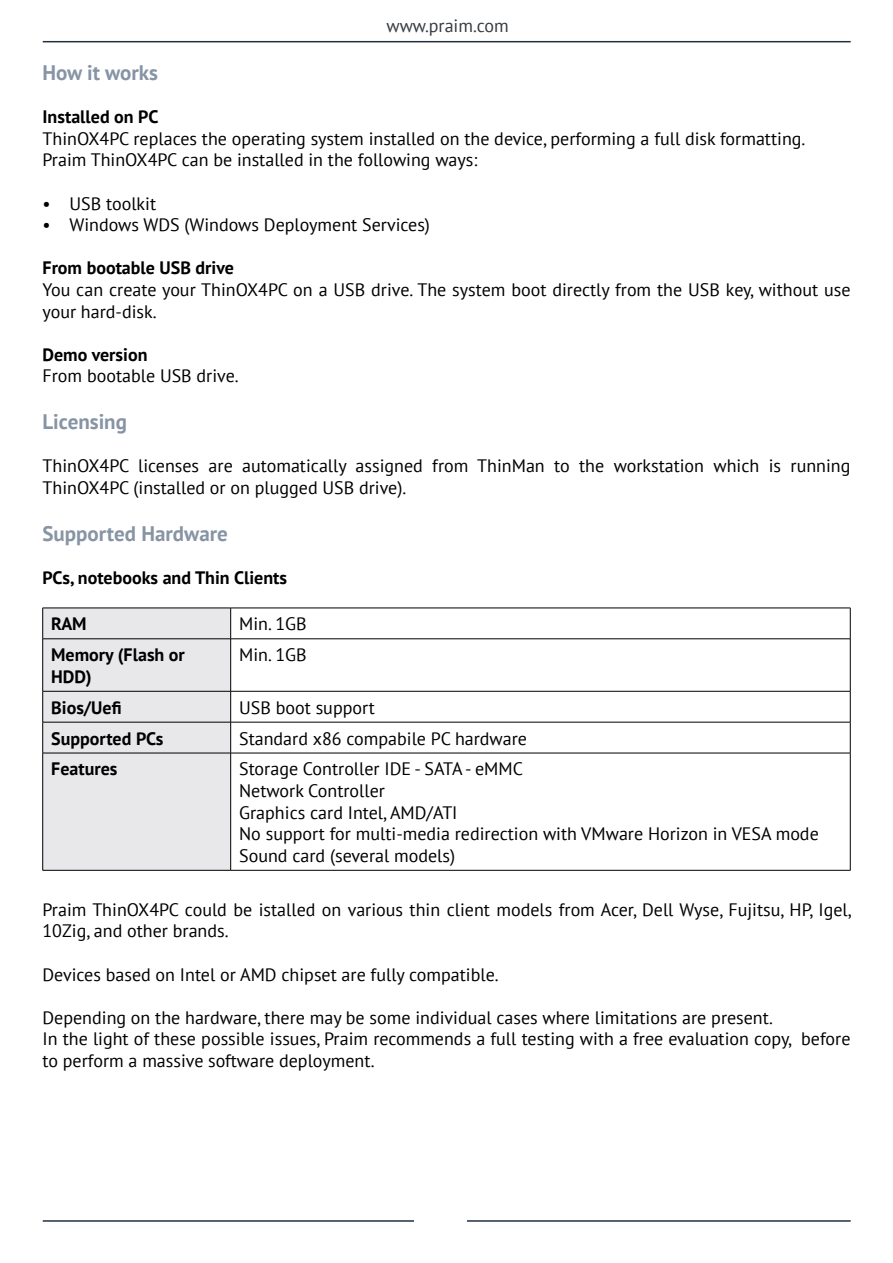
<style>
.page{position:relative;width:893px;height:1263px;background:#fff}
.page>*{position:absolute;margin:0;border:0;box-sizing:border-box;transform-origin:0 0}
.t1{font:700 21px "PT Sans";color:#8794a4}
.t2{font:18px/21.6px "PT Sans";color:#000}
.t3{font:700 18px/21.6px "PT Sans";color:#000}
.t4{font:18px "PT Sans";color:#373b3f}
</style>
<div class="page">
<hr style="left:43px;top:1220px;width:808px;height:2px;background:#20303f">
<hr style="left:43px;top:41px;width:808px;height:1px;background:#20303f">
<div style="left:414px;top:1193px;width:53px;height:54px;background:#fff;border-radius:50%"></div>
<div style="left:43px;top:609px;width:187px;height:261px;background:#e8e8eb"></div>
<hr style="left:230px;top:608px;width:1px;height:31px;background:#000">
<hr style="left:43px;top:638px;width:188px;height:1px;background:#000">
<hr style="left:231px;top:638px;width:619px;height:1px;background:#000">
<hr style="left:230px;top:639px;width:1px;height:52px;background:#000">
<hr style="left:43px;top:691px;width:188px;height:1px;background:#000">
<hr style="left:231px;top:691px;width:619px;height:1px;background:#000">
<hr style="left:230px;top:691px;width:1px;height:31px;background:#000">
<hr style="left:43px;top:722px;width:188px;height:1px;background:#000">
<hr style="left:231px;top:722px;width:619px;height:1px;background:#000">
<hr style="left:230px;top:722px;width:1px;height:31px;background:#000">
<hr style="left:43px;top:753px;width:188px;height:1px;background:#000">
<hr style="left:231px;top:753px;width:619px;height:1px;background:#000">
<hr style="left:230px;top:753px;width:1px;height:117px;background:#000">
<hr style="left:43px;top:870px;width:188px;height:1px;background:#000">
<hr style="left:231px;top:870px;width:619px;height:1px;background:#000">
<hr style="left:43px;top:608px;width:188px;height:1px;background:#000">
<hr style="left:42px;top:608px;width:1px;height:31px;background:#000">
<hr style="left:231px;top:608px;width:619px;height:1px;background:#000">
<hr style="left:850px;top:608px;width:1px;height:31px;background:#000">
<hr style="left:42px;top:639px;width:1px;height:52px;background:#000">
<hr style="left:850px;top:639px;width:1px;height:52px;background:#000">
<hr style="left:42px;top:691px;width:1px;height:31px;background:#000">
<hr style="left:850px;top:691px;width:1px;height:31px;background:#000">
<hr style="left:42px;top:722px;width:1px;height:31px;background:#000">
<hr style="left:850px;top:722px;width:1px;height:31px;background:#000">
<hr style="left:42px;top:753px;width:1px;height:117px;background:#000">
<hr style="left:850px;top:753px;width:1px;height:117px;background:#000">
<p class="t4" style="left:386px;top:14px;width:124px">www.praim.com</p>
<p class="t1" style="left:43px;top:59px;width:117px">How it works</p>
<p class="t3" style="left:43px;top:106px;width:117px">Installed on PC</p>
<p class="t2" style="left:43px;top:127px;width:764px">ThinOX4PC replaces the operating system installed on the device, performing a full disk formatting.<br>Praim ThinOX4PC can be installed in the following ways:</p>
<p class="t2" style="left:43px;top:192px;width:115px">• USB toolkit</p>
<p class="t2" style="left:43px;top:214px;width:389px">• Windows WDS (Windows Deployment Services)</p>
<p class="t3" style="left:43px;top:257px;width:193px">From bootable USB drive</p>
<p class="t2" style="left:43px;top:278px;width:809px">You can create your ThinOX4PC on a USB drive. The system boot directly from the USB key, without use your hard-disk.</p>
<p class="t3" style="left:43px;top:343px;width:106px">Demo version</p>
<p class="t2" style="left:43px;top:365px;width:198px">From bootable USB drive.</p>
<p class="t1" style="left:43px;top:408px;width:86px">Licensing</p>
<p class="t2" style="left:43px;top:455px;width:809px">ThinOX4PC licenses are automatically assigned from ThinMan to the workstation which is running<br>ThinOX4PC (installed or on plugged USB drive).</p>
<p class="t1" style="left:43px;top:520px;width:187px">Supported Hardware</p>
<p class="t3" style="left:43px;top:567px;width:246px">PCs, notebooks and Thin Clients</p>
<p class="t3" style="left:51px;top:613px;width:37px">RAM</p>
<p class="t2" style="left:239px;top:613px;width:69px">Min. 1GB</p>
<p class="t3" style="left:51px;top:644px;width:135px">Memory (Flash or<br>HDD)</p>
<p class="t2" style="left:239px;top:644px;width:69px">Min. 1GB</p>
<p class="t3" style="left:51px;top:696px;width:72px">Bios/Uefi</p>
<p class="t2" style="left:239px;top:696px;width:137px">USB boot support</p>
<p class="t3" style="left:51px;top:727px;width:114px">Supported PCs</p>
<p class="t2" style="left:239px;top:727px;width:289px">Standard x86 compabile PC hardware</p>
<p class="t3" style="left:51px;top:758px;width:68px">Features</p>
<p class="t2" style="left:239px;top:758px;width:581px">Storage Controller IDE - SATA - eMMC<br>Network Controller<br>Graphics card Intel, AMD/ATI<br>No support for multi-media redirection with VMware Horizon in VESA mode Sound card (several models)</p>
<p class="t2" style="left:43px;top:898px;width:811px">Praim ThinOX4PC could be istalled on various thin client models from Acer, Dell Wyse, Fujitsu, HP, Igel,<br>10Zig, and other brands.</p>
<p class="t2" style="left:43px;top:963px;width:458px">Devices based on Intel or AMD chipset are fully compatible.</p>
<p class="t2" style="left:43px;top:1006px;width:809px">Depending on the hardware, there may be some individual cases where limitations are present.<br>In the light of these possible issues, Praim recommends a full testing with a free evaluation copy, before to perform a massive software deployment.</p>
</div>
